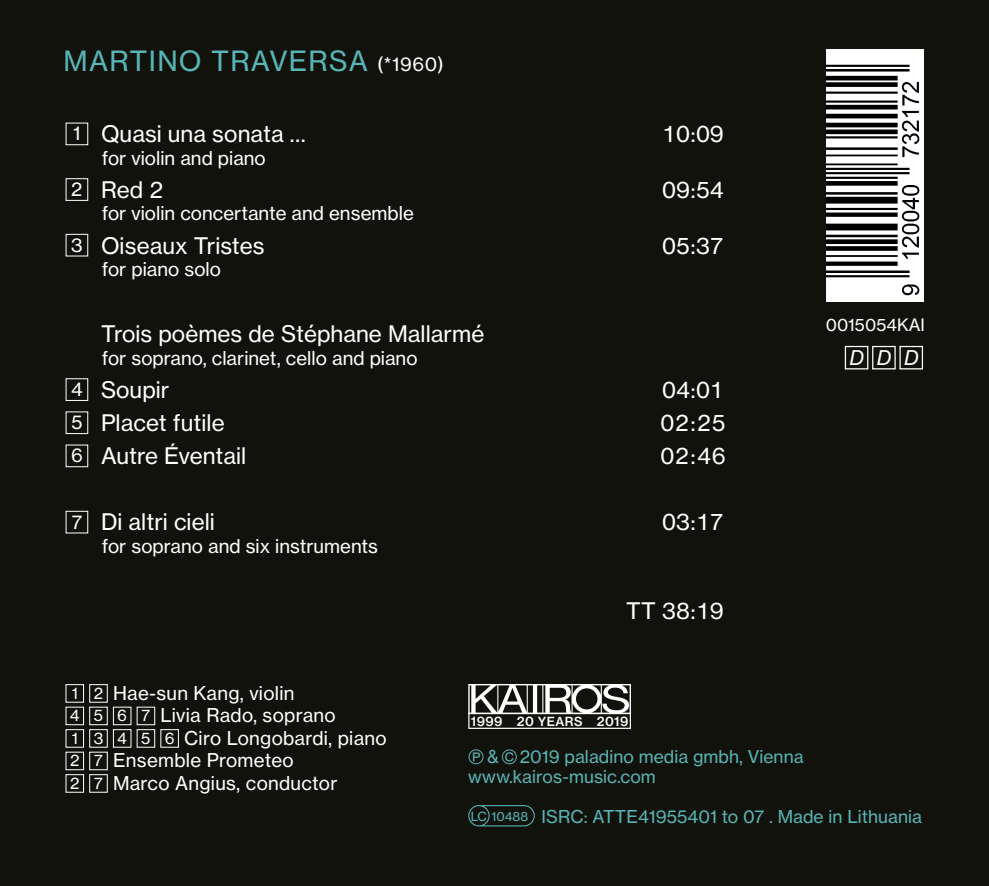
<style>
.page{position:relative;width:989px;height:886px;background:#12120d}
.page>*{position:absolute;margin:0;border:0;box-sizing:border-box;transform-origin:0 0}
.t1{font:27.5px "N Haas Grotesk TX Pro 55 Rg";letter-spacing:.045em;color:#58b5b6}
.tracklist{font:22.5px "N Haas Grotesk TX Pro 55 Rg";color:#fff}
.t2{font:20px "N Haas Grotesk TX Pro 56 It";color:#fff}
.tracklist-2{font:18.75px "N Haas Grotesk TX Pro 55 Rg";color:#fff}
.credits{font:18.75px "N Haas Grotesk TX Pro 55 Rg";letter-spacing:.015em;color:#fff}
.fließtext_deutsch{font:17.5px "N Haas Grotesk TX Pro 55 Rg";letter-spacing:.005em;color:#58b5b6}
.fließtext{font:17px "N Haas Grotesk TX Pro 55 Rg";color:#fff}
.t3{font:15.75px "N Haas Grotesk TX Pro 55 Rg";color:#fff}
.t4{font:12.5px "N Haas Grotesk TX Pro 65 Md";letter-spacing:.035em;color:#fff}
.fließtext_deutsch-2{font:12.5px "N Haas Grotesk TX Pro 55 Rg";color:#58b5b6}
.s1{font-size:18.75px;color:#fff}
.s2{font-family:"Ping Fang HK";font-size:20px}
</style>
<div class="page">
<div style="left:844px;top:346px;width:24px;height:23px;border:1px solid #fff"></div>
<div style="left:872px;top:346px;width:23px;height:23px;border:1px solid #fff"></div>
<div style="left:899px;top:346px;width:24px;height:23px;border:1px solid #fff"></div>
<svg style="left:468px;top:684px;width:163px;height:45px"></svg>
<svg style="left:468px;top:805px;width:67px;height:21px"></svg>
<img style="left:826px;top:50px;width:97px;height:252px">
<div style="left:66px;top:178px;width:22px;height:23px;border:1px solid #fff"></div>
<div style="left:66px;top:378px;width:22px;height:23px;border:1px solid #fff"></div>
<div style="left:66px;top:684px;width:18px;height:19px;border:1px solid #fff"></div>
<div style="left:89px;top:684px;width:19px;height:19px;border:1px solid #fff"></div>
<div style="left:66px;top:707px;width:18px;height:18px;border:1px solid #fff"></div>
<div style="left:89px;top:707px;width:19px;height:18px;border:1px solid #fff"></div>
<div style="left:113px;top:707px;width:18px;height:18px;border:1px solid #fff"></div>
<div style="left:137px;top:707px;width:18px;height:18px;border:1px solid #fff"></div>
<div style="left:66px;top:729px;width:18px;height:19px;border:1px solid #fff"></div>
<div style="left:89px;top:729px;width:19px;height:19px;border:1px solid #fff"></div>
<div style="left:113px;top:729px;width:18px;height:19px;border:1px solid #fff"></div>
<div style="left:137px;top:729px;width:18px;height:19px;border:1px solid #fff"></div>
<div style="left:160px;top:729px;width:19px;height:19px;border:1px solid #fff"></div>
<div style="left:66px;top:752px;width:18px;height:18px;border:1px solid #fff"></div>
<div style="left:89px;top:752px;width:19px;height:18px;border:1px solid #fff"></div>
<div style="left:66px;top:774px;width:18px;height:19px;border:1px solid #fff"></div>
<div style="left:89px;top:774px;width:19px;height:19px;border:1px solid #fff"></div>
<p class="t1" style="left:64px;top:44px;width:382px">MARTINO TRAVERSA <span class="s1">(*1960)</span></p>
<p class="tracklist-2" style="left:73px;top:122px;width:9px">1</p>
<p class="tracklist" style="left:101px;top:120px;width:206px">Quasi una sonata …</p>
<p class="tracklist" style="left:662px;top:120px;width:64px">10:09</p>
<p class="tracklist-2" style="left:102px;top:146px;width:165px">for violin and piano</p>
<p class="tracklist-2" style="left:71px;top:178px;width:13px">2</p>
<p class="tracklist" style="left:101px;top:176px;width:64px">Red 2</p>
<p class="tracklist" style="left:662px;top:176px;width:64px">09:54</p>
<p class="tracklist-2" style="left:102px;top:202px;width:314px">for violin concertante and ensemble</p>
<p class="tracklist-2" style="left:71px;top:233px;width:13px">3</p>
<p class="tracklist" style="left:101px;top:231px;width:165px">Oiseaux Tristes</p>
<p class="tracklist" style="left:662px;top:231px;width:64px">05:37</p>
<p class="tracklist-2" style="left:102px;top:258px;width:121px">for piano solo</p>
<p class="tracklist" style="left:101px;top:320px;width:385px">Trois poèmes de Stéphane Mallarmé</p>
<p class="tracklist-2" style="left:102px;top:346px;width:317px">for soprano, clarinet, cello and piano</p>
<p class="tracklist-2" style="left:71px;top:378px;width:13px">4</p>
<p class="tracklist" style="left:101px;top:376px;width:70px">Soupir</p>
<p class="tracklist" style="left:662px;top:376px;width:64px">04:01</p>
<p class="tracklist-2" style="left:71px;top:411px;width:13px">5</p>
<p class="tracklist" style="left:101px;top:409px;width:125px">Placet futile</p>
<p class="tracklist" style="left:660px;top:409px;width:67px">02:25</p>
<p class="tracklist-2" style="left:71px;top:444px;width:13px">6</p>
<p class="tracklist" style="left:101px;top:442px;width:147px">Autre Éventail</p>
<p class="tracklist" style="left:660px;top:442px;width:67px">02:46</p>
<p class="tracklist-2" style="left:72px;top:510px;width:12px">7</p>
<p class="tracklist" style="left:101px;top:508px;width:115px">Di altri cieli</p>
<p class="tracklist" style="left:662px;top:508px;width:64px">03:17</p>
<p class="tracklist-2" style="left:102px;top:535px;width:278px">for soprano and six instruments</p>
<p class="tracklist" style="left:626px;top:597px;width:100px">TT 38:19</p>
<p class="fließtext" style="left:825px;top:314px;width:101px">0015054KAI</p>
<p class="t2" style="left:849px;top:345px;width:16px">D</p>
<p class="t2" style="left:876px;top:345px;width:16px">D</p>
<p class="t2" style="left:904px;top:345px;width:16px">D</p>
<p class="t3" style="left:72px;top:683px;width:8px">1</p>
<p class="t3" style="left:94px;top:683px;width:11px">2</p>
<p class="credits" style="left:113px;top:681px;width:183px">Hae-sun Kang, violin</p>
<p class="t3" style="left:70px;top:706px;width:11px">4</p>
<p class="t3" style="left:94px;top:706px;width:11px">5</p>
<p class="t3" style="left:117px;top:706px;width:11px">6</p>
<p class="t3" style="left:142px;top:706px;width:10px">7</p>
<p class="credits" style="left:160px;top:704px;width:177px">Livia Rado, soprano</p>
<p class="t3" style="left:72px;top:728px;width:8px">1</p>
<p class="t3" style="left:94px;top:728px;width:11px">3</p>
<p class="t3" style="left:117px;top:728px;width:11px">4</p>
<p class="t3" style="left:141px;top:728px;width:11px">5</p>
<p class="t3" style="left:165px;top:728px;width:11px">6</p>
<p class="credits" style="left:184px;top:726px;width:204px">Ciro Longobardi, piano</p>
<p class="t3" style="left:70px;top:751px;width:11px">2</p>
<p class="t3" style="left:94px;top:751px;width:10px">7</p>
<p class="credits" style="left:113px;top:749px;width:182px">Ensemble Prometeo</p>
<p class="t3" style="left:70px;top:773px;width:11px">2</p>
<p class="t3" style="left:94px;top:773px;width:10px">7</p>
<p class="credits" style="left:113px;top:771px;width:226px">Marco Angius, conductor</p>
<p class="t4" style="left:471px;top:713px;width:159px">1999 20 YEARS 2019</p>
<p class="fließtext_deutsch" style="left:468px;top:745px;width:337px"><span class="s2">℗</span> &amp; <span class="s2">©</span>2019 paladino media gmbh, Vienna</p>
<p class="fließtext_deutsch" style="left:468px;top:765px;width:189px">www.kairos-music.com</p>
<p class="fließtext_deutsch-2" style="left:471px;top:808px;width:59px">LC 10488</p>
<p class="fließtext_deutsch" style="left:541px;top:805px;width:382px">ISRC: ATTE41955401 to 07 . Made in Lithuania</p>
</div>
